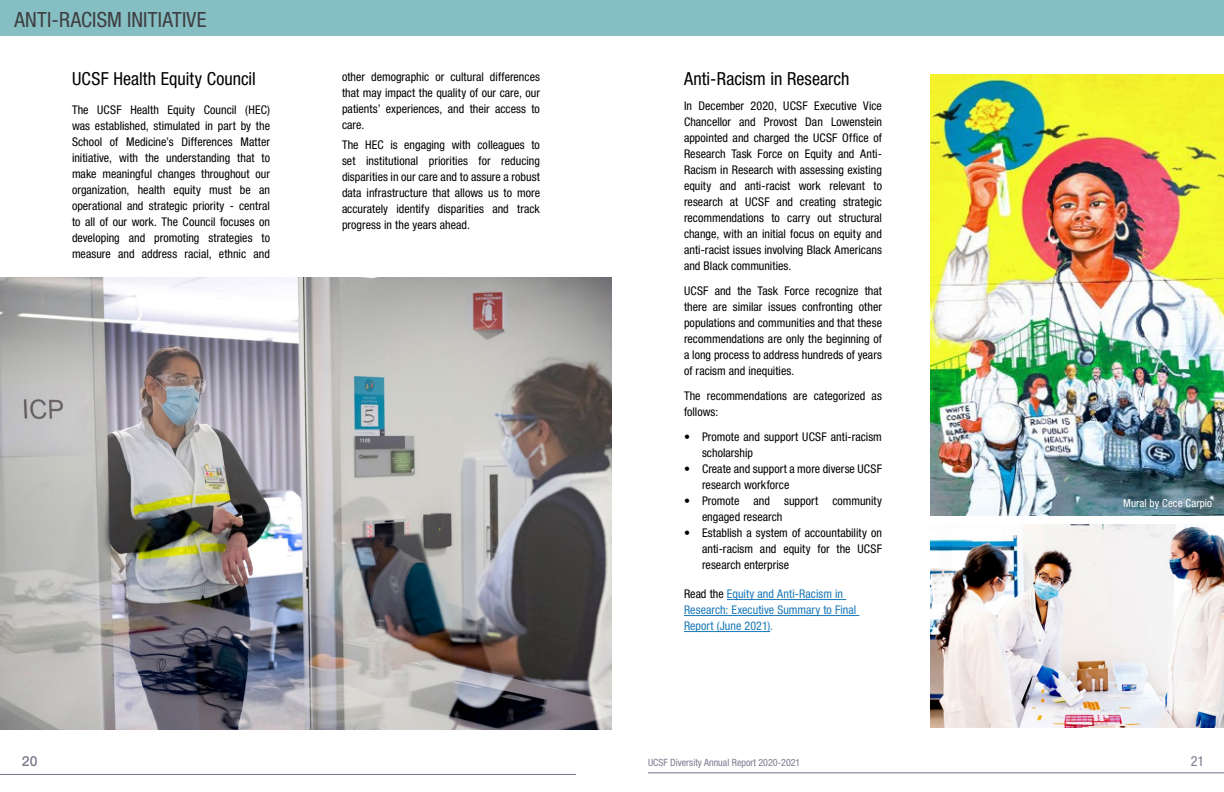
<style>
.page{position:relative;width:1224px;height:792px;background:#fff}
.page>*{position:absolute;margin:0;border:0;box-sizing:border-box;transform-origin:0 0}
.t1{font:condensed 21px "Helvetica Neue LT Std";letter-spacing:.01em;color:#3e3e40}
.t2{font:condensed 18px "Helvetica Neue LT Std";letter-spacing:.005em;color:#000}
.t3{font:500 14px "Helvetica Neue LT Std";color:#7b7b90}
.t4{font:condensed 14px "Helvetica Neue LT Std";color:#7b7b90}
.t5{font:condensed 12px/16px "Helvetica Neue LT Std";letter-spacing:.005em;color:#000;text-align:justify}
.t6{font:condensed 12px/16px "Helvetica Neue LT Std";letter-spacing:.005em;color:#1a79b7}
.t7{font:condensed 11px "Helvetica Neue LT Std";letter-spacing:.01em;color:#fff}
.t8{font:condensed 10px "Helvetica Neue LT Std";color:#7b7b90}
.s1{color:#000}
.s2{color:#1782c5}
</style>
<div class="page">
<hr style="left:648px;top:772px;width:576px;height:1px;background:#717089">
<hr style="left:0;top:774px;width:576px;height:1px;background:#717089">
<hr style="left:684px;top:631px;width:86px;height:1px;background:#1a79b7">
<hr style="left:684px;top:615px;width:175px;height:1px;background:#1a79b7">
<hr style="left:727px;top:599px;width:119px;height:1px;background:#1a79b7">
<div style="left:0;top:0;width:1224px;height:37px;background:#85bec3"></div>
<img style="left:0;top:277px;width:612px;height:452px">
<img style="left:931px;top:74px;width:293px;height:442px">
<img style="left:931px;top:525px;width:293px;height:202px">
<div style="left:1126px;top:501px;width:91px;height:13px;background:#000;opacity:.16"></div>
<p class="t1" style="left:14px;top:8px;width:194px">ANTI-RACISM INITIATIVE</p>
<p class="t2" style="left:72px;top:68px;width:185px">UCSF Health Equity Council</p>
<p class="t5" style="left:72px;top:102px;width:200px">The UCSF Health Equity Council (HEC) was established, stimulated in part by the School of Medicine’s Differences Matter initiative, with the understanding that to make meaningful changes throughout our organization, health equity must be an operational and strategic priority - central to all of our work. The Council focuses on developing and promoting strategies to measure and address racial, ethnic and</p>
<p class="t5" style="left:342px;top:68px;width:199px">other demographic or cultural differences that may impact the quality of our care, our patients’ experiences, and their access to care.</p>
<p class="t5" style="left:342px;top:137px;width:200px">The HEC is engaging with colleagues to set institutional priorities for reducing disparities in our care and to assure a robust data infrastructure that allows us to more accurately identify disparities and track progress in the years ahead.</p>
<p class="t2" style="left:684px;top:68px;width:167px">Anti-Racism in Research</p>
<p class="t5" style="left:684px;top:98px;width:200px">In December 2020, UCSF Executive Vice Chancellor and Provost Dan Lowenstein appointed and charged the UCSF Offce of Research Task Force on Equity and Anti-Racism in Research with assessing existing equity and anti-racist work relevant to research at UCSF and creating strategic recommendations to carry out structural change, with an initial focus on equity and anti-racist issues involving Black Americans and Black communities.</p>
<p class="t5" style="left:684px;top:282px;width:200px">UCSF and the Task Force recognize that there are similar issues confronting other populations and communities and that these recommendations are only the beginning of a long process to address hundreds of years of racism and inequities.</p>
<p class="t5" style="left:684px;top:387px;width:199px">The recommendations are categorized as follows:</p>
<p class="t5" style="left:702px;top:428px;width:181px;text-indent:-18px">• Promote and support UCSF anti-racism scholarship</p>
<p class="t5" style="left:702px;top:460px;width:182px;text-indent:-18px">• Create and support a more diverse UCSF research workforce</p>
<p class="t5" style="left:702px;top:492px;width:181px;text-indent:-18px">• Promote and support community engaged research</p>
<p class="t5" style="left:702px;top:524px;width:182px;text-indent:-18px">• Establish a system of accountability on anti-racism and equity for the UCSF research enterprise</p>
<p class="t6" style="left:684px;top:586px;width:174px"><span class="s1">Read the</span> Equity and Anti-Racism in<br>Research: Executive Summary to Final<br>Report (June 2021)<span class="s2">.</span></p>
<p class="t7" style="left:1123px;top:497px;width:91px">Mural by Cece Carpio</p>
<p class="t3" style="left:22px;top:753px;width:17px">20</p>
<p class="t8" style="left:648px;top:757px;width:154px">UCSF Diversity Annual Report 2020-2021</p>
<p class="t4" style="left:1191px;top:753px;width:15px">21</p>
</div>
